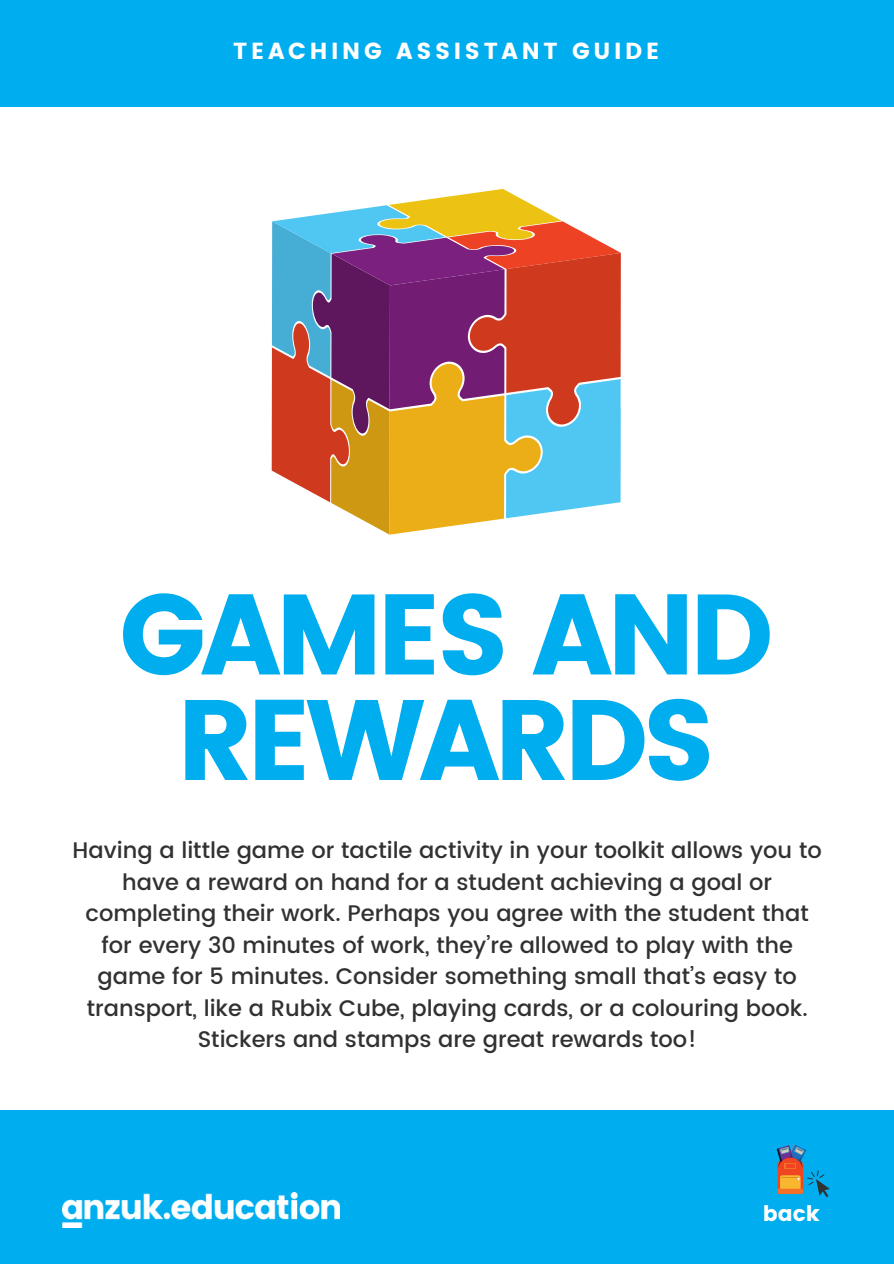
<style>
.page{position:relative;width:894px;height:1264px;background:#fff}
.page>*{position:absolute;margin:0;border:0;box-sizing:border-box;transform-origin:0 0}
.t1{font:114px/105.4px "Poppins";letter-spacing:-.055em;color:#00adef;text-align:center}
.t2{font:23.25px "Poppins";letter-spacing:.16em;color:#fff}
.t3{font:500 22.5px/31.5px "Poppins";color:#323132;text-align:center}
.t4{font:21.45px "Poppins";color:#fff}
</style>
<div class="page">
<div style="left:0;top:0;width:893px;height:107px;background:#00adef"></div>
<svg style="left:271px;top:189px;width:350px;height:345px"></svg>
<div style="left:0;top:1110px;width:893px;height:153px;background:#00adef"></div>
<img style="left:62px;top:1192px;width:277px;height:35px">
<svg style="left:776px;top:1144px;width:53px;height:53px"></svg>
<p class="t2" style="left:233px;top:38px;width:427px">TEACHING ASSISTANT GUIDE</p>
<h1 class="t1" style="left:119px;top:582px;width:655px">GAMES AND<br>REWARDS</h1>
<p class="t3" style="left:73px;top:835px;width:750px">Having a little game or tactile activity in your toolkit allows you to have a reward on hand for a student achieving a goal or completing their work. Perhaps you agree with the student that for every 30 minutes of work, they’re allowed to play with the game for 5 minutes. Consider something small that’s easy to transport, like a Rubix Cube, playing cards, or a colouring book.<br>Stickers and stamps are great rewards too!</p>
<p class="t4" style="left:762px;top:1200px;width:58px">back</p>
</div>
